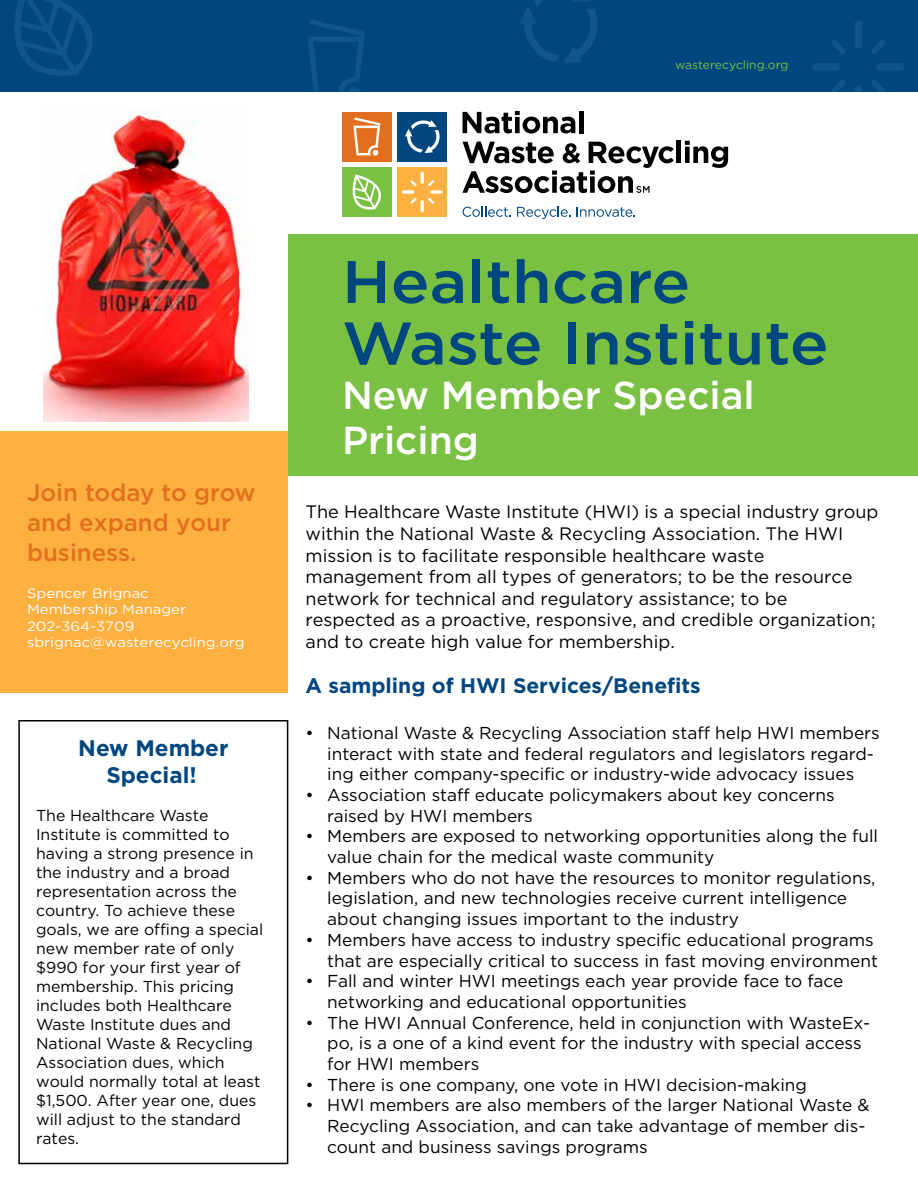
<style>
.page{position:relative;width:918px;height:1188px;background:#fff}
.page>*{position:absolute;margin:0;border:0;box-sizing:border-box;transform-origin:0 0}
.t1{font:500 60px/61.5px "Gotham";color:#00467f;scale:1.07 1}
.t2{font:500 39px/45px "Gotham";color:#fff}
.t3{font:500 24px/30.2px "Gotham";color:#e36f1e}
.t4{font:700 22.5px/27px "Gotham";color:#00467f;text-align:center}
.t5{font:700 21px "Gotham";color:#00467f}
.t6{font:18px/21.6px "Gotham";color:#000}
.t7{font:17.25px/20.7px "Gotham";color:#000}
.t8{font:15.9px/19px "Gotham";color:#000}
.t9{font:13.5px/16.5px "Gotham";color:#fff;scale:1.1 1}
.t10{font:12px "Gotham";letter-spacing:.005em;color:#7ac143}
</style>
<div class="page">
<div style="left:0;top:0;width:918px;height:92px;background:#00467f"></div>
<div style="left:855px;top:21px;width:7px;height:27px;background:#0e578d;border-radius:4px"></div>
<div style="left:812px;top:63px;width:28px;height:8px;background:#0e578d;border-radius:4px"></div>
<svg style="left:832px;top:40px;width:13px;height:14px"></svg>
<svg style="left:871px;top:80px;width:14px;height:12px"></svg>
<svg style="left:832px;top:80px;width:13px;height:12px"></svg>
<div style="left:855px;top:85px;width:7px;height:28px;background:#0e578d;border-radius:4px"></div>
<div style="left:877px;top:63px;width:27px;height:8px;background:#0e578d;border-radius:4px"></div>
<svg style="left:871px;top:40px;width:14px;height:14px"></svg>
<svg style="left:308px;top:20px;width:57px;height:72px"></svg>
<div style="left:348px;top:87px;width:12px;height:12px;background:#0e578d;border-radius:50%"></div>
<svg style="left:520px;top:0;width:77px;height:63px"></svg>
<svg style="left:14px;top:0;width:79px;height:76px"></svg>
<div style="left:0;top:431px;width:288px;height:261px;background:#fbb040"></div>
<div style="left:288px;top:233px;width:630px;height:243px;background:#7ac143"></div>
<div style="left:0;top:92px;width:918px;height:141px;background:#fff"></div>
<img style="left:44px;top:111px;width:204px;height:310px">
<svg style="left:463px;top:206px;width:48px;height:11px"></svg>
<svg style="left:517px;top:206px;width:53px;height:13px"></svg>
<svg style="left:577px;top:207px;width:58px;height:10px"></svg>
<svg style="left:463px;top:111px;width:112px;height:23px"></svg>
<div style="left:579px;top:111px;width:5px;height:22px;background:#000"></div>
<div style="left:676px;top:141px;width:5px;height:22px;background:#000"></div>
<svg style="left:685px;top:141px;width:43px;height:27px"></svg>
<div style="left:342px;top:112px;width:50px;height:49px;background:#e36f1e"></div>
<svg style="left:353px;top:117px;width:28px;height:39px"></svg>
<div style="left:397px;top:167px;width:50px;height:50px;background:#fbb040"></div>
<svg style="left:402px;top:190px;width:12px;height:4px"></svg>
<svg style="left:410px;top:198px;width:24px;height:14px"></svg>
<svg style="left:430px;top:190px;width:13px;height:4px"></svg>
<svg style="left:410px;top:172px;width:24px;height:14px"></svg>
<div style="left:342px;top:167px;width:50px;height:50px;background:#7ac143"></div>
<svg style="left:352px;top:175px;width:29px;height:34px"></svg>
<svg style="left:462px;top:142px;width:212px;height:51px"></svg>
<div style="left:397px;top:112px;width:50px;height:49px;background:#00467f"></div>
<svg style="left:405px;top:120px;width:35px;height:33px"></svg>
<div style="left:18px;top:720px;width:270px;height:444px;border:2px solid #000"></div>
<p class="t10" style="left:675px;top:58px;width:115px">wasterecycling.org</p>
<h3 class="t3" style="left:27px;top:477px;width:230px">Join today to grow and expand your business.</h3>
<p class="t9" style="left:27px;top:585px;width:200px">Spencer Brignac<br>Membership Manager<br>202-364-3709 sbrignac@wasterecycling.org</p>
<h3 class="t4" style="left:78px;top:734px;width:152px">New Member<br>Special!</h3>
<p class="t8" style="left:36px;top:806px;width:229px">The Healthcare Waste<br>Institute is committed to having a strong presence in the industry and a broad representation across the country. To achieve these goals, we are offing a special new member rate of only $990 for your first year of membership. This pricing includes both Healthcare<br>Waste Institute dues and<br>National Waste &amp; Recycling<br>Association dues, which would normally total at least $1,500. After year one, dues will adjust to the standard rates.</p>
<h1 class="t1" style="left:342px;top:250px;width:456px">Healthcare<br>Waste Institute</h1>
<h2 class="t2" style="left:342px;top:373px;width:414px">New Member Special<br>Pricing</h2>
<p class="t6" style="left:306px;top:501px;width:574px">The Healthcare Waste Institute (HWI) is a special industry group within the National Waste &amp; Recycling Association. The HWI mission is to facilitate responsible healthcare waste management from all types of generators; to be the resource network for technical and regulatory assistance; to be respected as a proactive, responsive, and credible organization; and to create high value for membership.</p>
<p class="t5" style="left:306px;top:672px;width:397px">A sampling of HWI Services/Benefits</p>
<p class="t7" style="left:327px;top:722px;width:554px;text-indent:-22px">• National Waste &amp; Recycling Association staff help HWI members interact with state and federal regulators and legislators regard&shy;ing either company-specific or industry-wide advocacy issues</p>
<p class="t7" style="left:327px;top:784px;width:509px;text-indent:-22px">• Association staff educate policymakers about key concerns raised by HWI members</p>
<p class="t7" style="left:327px;top:826px;width:552px;text-indent:-22px">• Members are exposed to networking opportunities along the full value chain for the medical waste community</p>
<p class="t7" style="left:327px;top:867px;width:550px;text-indent:-22px">• Members who do not have the resources to monitor regulations, legislation, and new technologies receive current intelligence about changing issues important to the industry</p>
<p class="t7" style="left:306px;top:929px;width:574px;text-align:right">• Members have access to industry specific educational programs that are especially critical to success in fast moving environment</p>
<p class="t7" style="left:327px;top:970px;width:518px;text-indent:-22px">• Fall and winter HWI meetings each year provide face to face networking and educational opportunities</p>
<p class="t7" style="left:327px;top:1012px;width:544px;text-indent:-22px">• The HWI Annual Conference, held in conjunction with WasteEx&shy;po, is a one of a kind event for the industry with special access for HWI members</p>
<p class="t7" style="left:306px;top:1074px;width:503px">• There is one company, one vote in HWI decision-making</p>
<p class="t7" style="left:327px;top:1095px;width:544px;text-indent:-22px">• HWI members are also members of the larger National Waste &amp;<br>Recycling Association, and can take advantage of member dis&shy;count and business savings programs</p>
</div>
